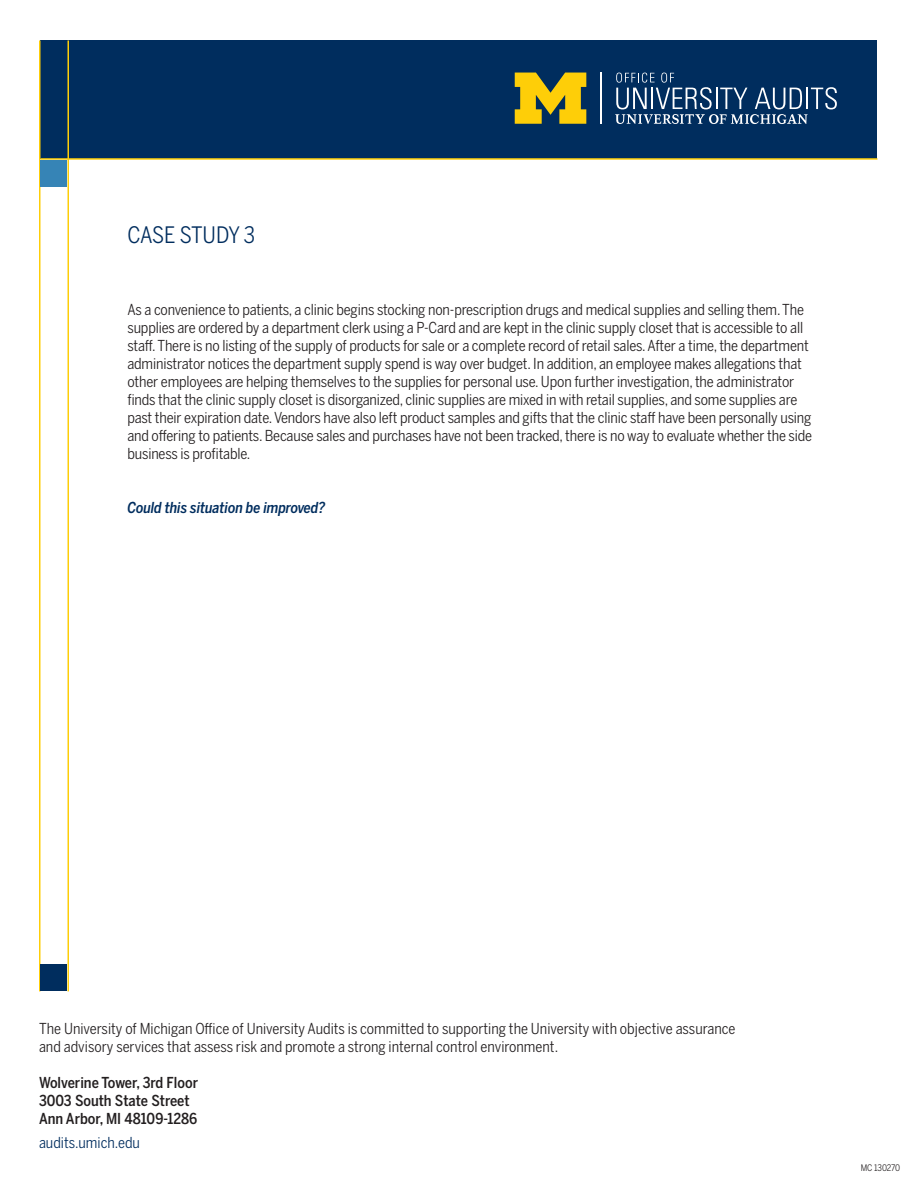
<style>
.page{position:relative;width:918px;height:1188px;background:#fff}
.page>*{position:absolute;margin:0;border:0;box-sizing:border-box;transform-origin:0 0}
.t1{font:22.5px "Benton Sans Cond";letter-spacing:-.02em;color:#002d5e}
.t2{font:15px/18px "Benton Sans Cond";letter-spacing:-.01em;color:#231f20}
.t3{font:500 15px "Benton Sans Cond";color:#231f20}
.t4{font:italic 500 15px "Benton Sans Cond";letter-spacing:-.01em;color:#002d5e}
.t5{font:15px "Benton Sans Cond";color:#002d5e}
.t6{font:9px "Benton Sans Cond";letter-spacing:-.01em;color:#231f20}
</style>
<div class="page">
<div style="left:40px;top:40px;width:838px;height:119px;background:#002d5e"></div>
<hr style="left:68px;top:40px;width:1px;height:951px;background:#fece08">
<hr style="left:39px;top:40px;width:1px;height:951px;background:#fece08">
<hr style="left:40px;top:158px;width:838px;height:2px;background:#fece08">
<div style="left:40px;top:160px;width:28px;height:27px;background:#3684b6"></div>
<div style="left:40px;top:964px;width:28px;height:27px;background:#002d5e"></div>
<hr style="left:601px;top:73px;width:1px;height:51px;background:#fff">
<svg style="left:515px;top:73px;width:71px;height:51px"></svg>
<svg style="left:615px;top:73px;width:222px;height:51px"></svg>
<p class="t1" style="left:127px;top:222px;width:129px">CASE STUDY 3</p>
<p class="t2" style="left:127px;top:301px;width:686px">As a convenience to patients, a clinic begins stocking non-prescription drugs and medical supplies and selling them. The supplies are ordered by a department clerk using a P-Card and are kept in the clinic supply closet that is accessible to all staff. There is no listing of the supply of products for sale or a complete record of retail sales. After a time, the department administrator notices the department supply spend is way over budget. In addition, an employee makes allegations that other employees are helping themselves to the supplies for personal use. Upon further investigation, the administrator finds that the clinic supply closet is disorganized, clinic supplies are mixed in with retail supplies, and some supplies are past their expiration date. Vendors have also left product samples and gifts that the clinic staff have been personally using and offering to patients. Because sales and purchases have not been tracked, there is no way to evaluate whether the side business is profitable.</p>
<p class="t4" style="left:127px;top:499px;width:200px">Could this situation be improved?</p>
<p class="t2" style="left:39px;top:1019px;width:698px">The University of Michigan Office of University Audits is committed to supporting the University with objective assurance and advisory services that assess risk and promote a strong internal control environment.</p>
<p class="t3" style="left:39px;top:1073px;width:161px">Wolverine Tower, 3rd Floor</p>
<p class="t3" style="left:39px;top:1091px;width:152px">3003 South State Street</p>
<p class="t3" style="left:39px;top:1109px;width:160px">Ann Arbor, MI 48109-1286</p>
<p class="t5" style="left:39px;top:1133px;width:102px">audits.umich.edu</p>
<p class="t6" style="left:861px;top:1162px;width:41px">MC 130270</p>
</div>
